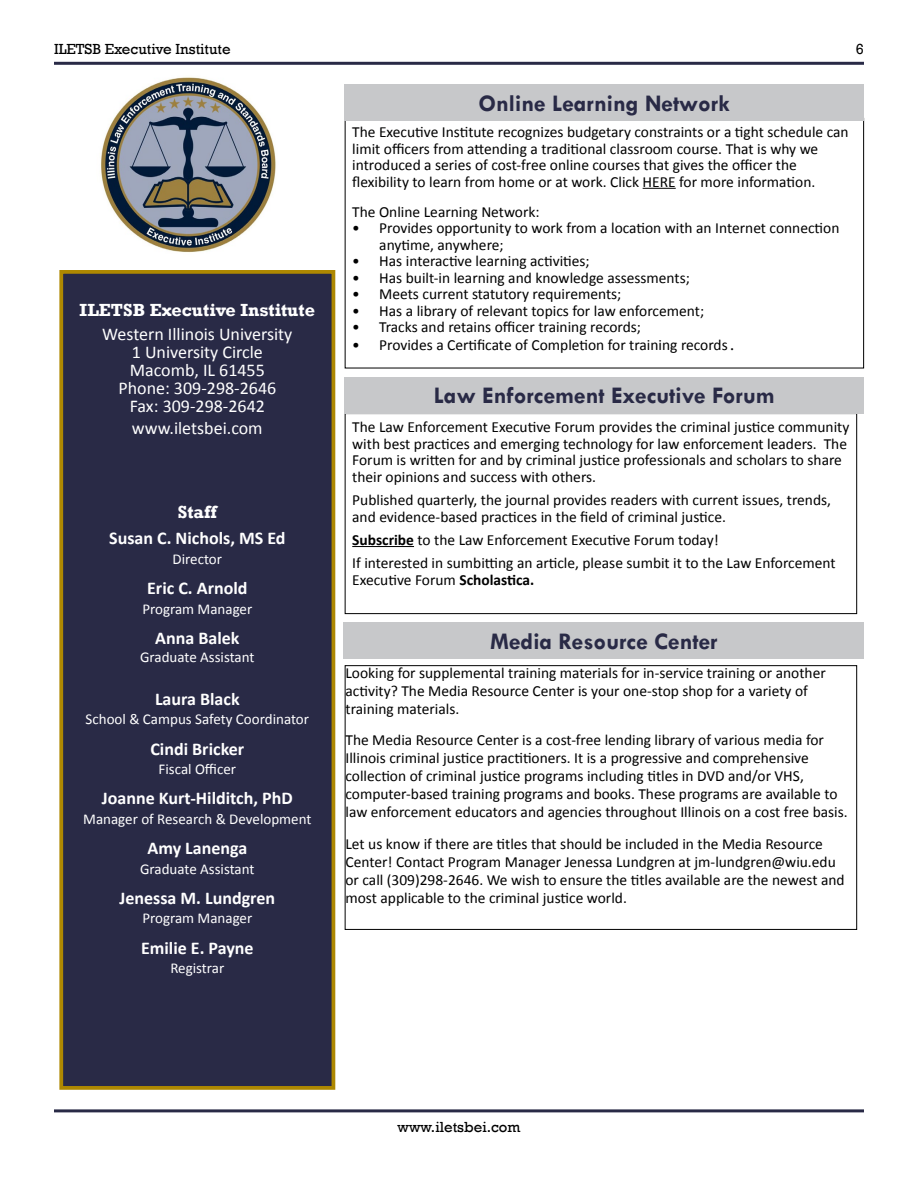
<style>
.page{position:relative;width:918px;height:1188px;background:#fff}
.page>*{position:absolute;margin:0;border:0;box-sizing:border-box;transform-origin:0 0}
.t1{font:700 24px "Tw Cen";color:#292a46}
.t2{font:700 18px "Calibri";color:#fff}
.t3{font:18px/18px "Calibri";color:#fff;text-align:center}
.t4{font:700 18px "Rockwell";color:#fff}
.t5{font:15.45px/18px "Calibri";color:#000}
.t6{font:15px "Calibri";color:#fff}
.t7{font:15px "Rockwell";color:#000}
.s1{font-family:"Minion Pro";font-size:18px}
.s2{font-weight:700}
</style>
<div class="page">
<div style="left:345px;top:665px;width:512px;height:265px;border:1px solid #000"></div>
<hr style="left:54px;top:1109px;width:810px;height:3px;background:#292a46">
<hr style="left:54px;top:62px;width:810px;height:3px;background:#292a46">
<img style="left:100px;top:77px;width:176px;height:176px">
<div style="left:61px;top:272px;width:272px;height:816px;background:#292a46"></div>
<div style="left:59px;top:270px;width:276px;height:820px;border:4px solid #ae8801"></div>
<hr style="left:643px;top:188px;width:33px;height:1px;background:#000">
<div style="left:345px;top:85px;width:519px;height:36px;background:#c7c8ca"></div>
<hr style="left:352px;top:546px;width:62px;height:1px;background:#000">
<div style="left:345px;top:413px;width:512px;height:201px;border:1px solid #000"></div>
<div style="left:344px;top:622px;width:520px;height:36px;background:#c7c8ca"></div>
<div style="left:345px;top:377px;width:519px;height:36px;background:#c7c8ca"></div>
<p class="t7" style="left:54px;top:40px;width:178px">ILETSB Executive Institute</p>
<p class="t4" style="left:80px;top:299px;width:237px">ILETSB Executive Institute</p>
<p class="t3" style="left:102px;top:325px;width:192px">Western Illinois University<br>1 University Circle<br>Macomb, IL 61455<br>Phone: 309-298-2646<br>Fax: 309-298-2642</p>
<p class="t3" style="left:132px;top:419px;width:132px">www.iletsbei.com</p>
<p class="t4" style="left:178px;top:501px;width:40px">Staff</p>
<p class="t2" style="left:109px;top:527px;width:178px">Susan C. Nichols, MS Ed</p>
<p class="t6" style="left:173px;top:550px;width:51px">Director</p>
<p class="t2" style="left:147px;top:577px;width:102px">Eric C. Arnold</p>
<p class="t6" style="left:142px;top:599px;width:111px">Program Manager</p>
<p class="t2" style="left:155px;top:627px;width:86px">Anna Balek</p>
<p class="t6" style="left:140px;top:648px;width:116px">Graduate Assistant</p>
<p class="t2" style="left:155px;top:687px;width:86px">Laura Black</p>
<p class="t6" style="left:86px;top:710px;width:225px">School &amp; Campus Safety Coordinator</p>
<p class="t2" style="left:150px;top:737px;width:95px">Cindi Bricker</p>
<p class="t6" style="left:159px;top:760px;width:79px">Fiscal Officer</p>
<p class="t2" style="left:102px;top:787px;width:192px">Joanne Kurt-Hilditch, PhD</p>
<p class="t6" style="left:83px;top:809px;width:230px">Manager of Research &amp; Development</p>
<p class="t2" style="left:147px;top:837px;width:101px">Amy Lanenga</p>
<p class="t6" style="left:140px;top:859px;width:116px">Graduate Assistant</p>
<p class="t2" style="left:120px;top:886px;width:157px">Jenessa M. Lundgren</p>
<p class="t6" style="left:142px;top:909px;width:111px">Program Manager</p>
<p class="t2" style="left:141px;top:936px;width:114px">Emilie E. Payne</p>
<p class="t6" style="left:170px;top:959px;width:55px">Registrar</p>
<p class="t7" style="left:856px;top:40px;width:10px">6</p>
<h1 class="t1" style="left:478px;top:89px;width:253px">Online Learning Network</h1>
<p class="t5" style="left:352px;top:124px;width:498px;line-height:16.5px">The Executive Institute recognizes budgetary constraints or a tight schedule can limit officers from attending a traditional classroom course. That is why we introduced a series of cost-free online courses that gives the officer the flexibility to learn from home or at work. Click HERE for more information.</p>
<p class="t5" style="left:352px;top:202px;width:189px">The Online Learning Network:</p>
<p class="t5" style="left:379px;top:220px;width:462px;line-height:16.5px;text-indent:-27px">• Provides opportunity to work from a location with an Internet connection anytime, anywhere;</p>
<p class="t5" style="left:352px;top:252px;width:239px">• Has interactive learning activities;</p>
<p class="t5" style="left:352px;top:268px;width:339px">• Has built-in learning and knowledge assessments;</p>
<p class="t5" style="left:352px;top:285px;width:271px">• Meets current statutory requirements;</p>
<p class="t5" style="left:352px;top:301px;width:353px">• Has a library of relevant topics for law enforcement;</p>
<p class="t5" style="left:352px;top:318px;width:290px">• Tracks and retains officer training records;</p>
<p class="t5" style="left:352px;top:336px;width:384px">• Provides a Certificate of Completion for training records <span class="s1">.</span></p>
<h1 class="t1" style="left:434px;top:381px;width:343px">Law Enforcement Executive Forum</h1>
<p class="t5" style="left:352px;top:419px;width:499px;line-height:16.5px">The Law Enforcement Executive Forum provides the criminal justice community with best practices and emerging technology for law enforcement leaders. The Forum is written for and by criminal justice professionals and scholars to share their opinions and success with others.</p>
<p class="t5" style="left:352px;top:492px;width:480px;line-height:16.5px">Published quarterly, the journal provides readers with current issues, trends, and evidence-based practices in the field of criminal justice.</p>
<p class="t5" style="left:352px;top:528px;width:485px;line-height:23.2px"><span class="s2">Subscribe</span> to the Law Enforcement Executive Forum today!<br>If interested in sumbitting an article, please sumbit it to the Law Enforcement</p>
<p class="t5" style="left:352px;top:570px;width:184px">Executive Forum <span class="s2">Scholastica.</span></p>
<h1 class="t1" style="left:490px;top:627px;width:229px">Media Resource Center</h1>
<p class="t5" style="left:346px;top:664px;width:482px">Looking for supplemental training materials for in-service training or another activity? The Media Resource Center is your one-stop shop for a variety of training materials.</p>
<p class="t5" style="left:346px;top:731px;width:504px">The Media Resource Center is a cost-free lending library of various media for Illinois criminal justice practitioners. It is a progressive and comprehensive collection of criminal justice programs including titles in DVD and/or VHS, computer-based training programs and books. These programs are available to law enforcement educators and agencies throughout Illinois on a cost free basis.</p>
<p class="t5" style="left:346px;top:835px;width:501px">Let us know if there are titles that should be included in the Media Resource Center! Contact Program Manager Jenessa Lundgren at jm-lundgren@wiu.edu or call (309)298-2646. We wish to ensure the titles available are the newest and most applicable to the criminal justice world.</p>
<p class="t7" style="left:397px;top:1118px;width:125px">www.iletsbei.com</p>
</div>
